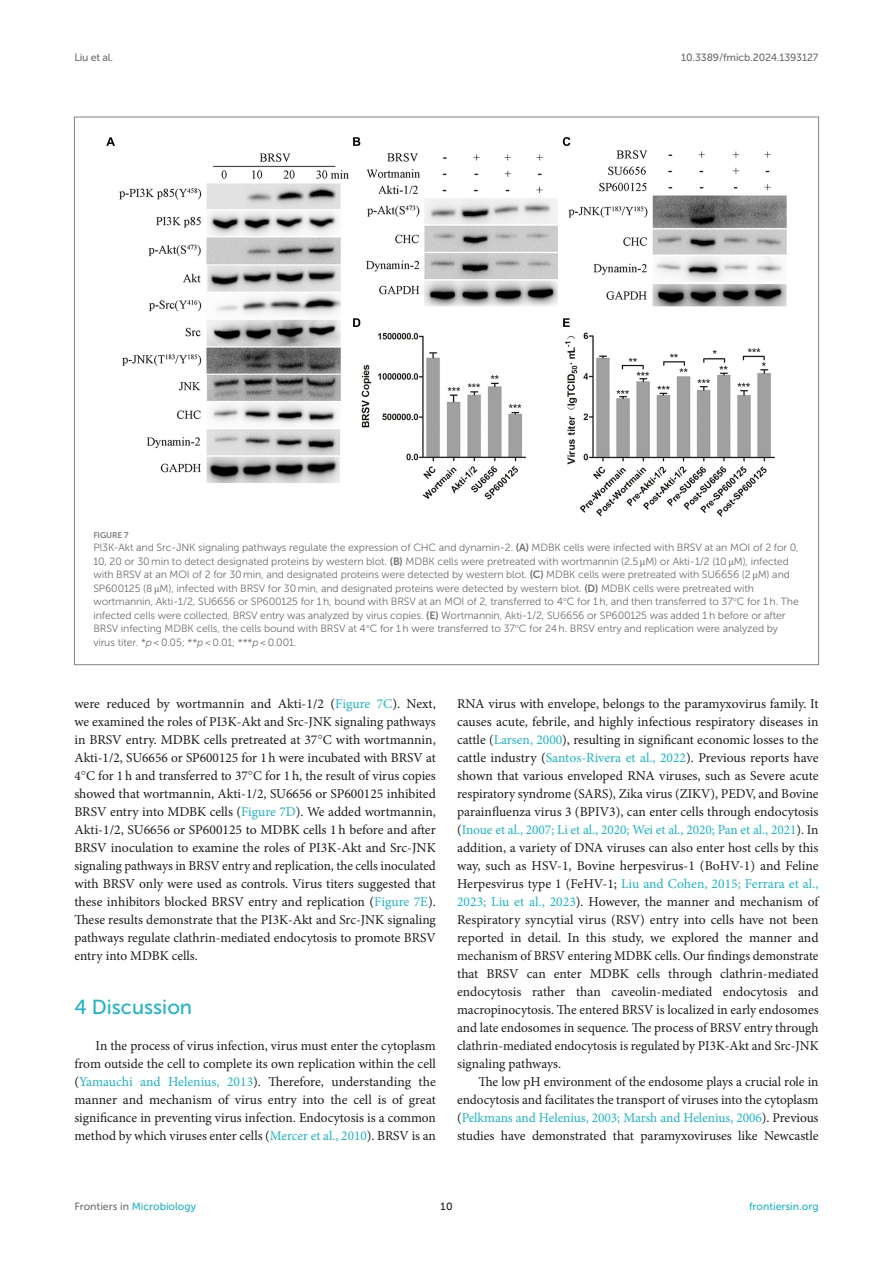
<style>
.page{position:relative;width:893px;height:1263px;background:#fff}
.page>*{position:absolute;margin:0;border:0;box-sizing:border-box;transform-origin:0 0}
.HEAD_1{font:20.25px "Museo Sans 500";color:#1db5c3}
.TEXT_FLUSH{font:13.5px/18px "Minion Pro";color:#1b1c1b;text-align:justify}
.TEXT{font:13.5px/18px "Minion Pro";letter-spacing:-.005em;color:#1b1c1b;text-align:justify}
.FIG_LEG{font:10.5px/13.5px "Museo Sans 300";letter-spacing:-.01em;color:#706f70}
.t1{font:10.5px "Museo Sans 500";color:#1db5c3}
.t2{font:10.5px "Museo Sans 500";letter-spacing:-.015em;color:#706f70}
.t3{font:10.5px "Museo Sans 500";color:#1b1c1b}
.FIG_HD{font:8.25px "Museo Sans 700";letter-spacing:-.01em;color:#7e7f7f}
.s1{font-family:"Museo Sans 700"}
.s2{font-family:"STIX General"}
.s3{font-family:"STIX"}
.s4{font-style:italic}
.s5{color:#1db5c3}
.s6{color:#706f70}
</style>
<div class="page">
<img style="left:106px;top:137px;width:681px;height:380px">
<p class="t2" style="left:74px;top:51px;width:40px">Liu et al.</p>
<p class="t2" style="left:681px;top:51px;width:139px">10.3389/fmicb.2024.1393127</p>
<p class="FIG_HD" style="left:93px;top:530px;width:37px">FIGURE 7</p>
<p class="FIG_LEG" style="left:93px;top:541px;width:707px">PI3K-Akt and Src-JNK signaling pathways regulate the expression of CHC and dynamin-2. <span class="s1">(A)</span> MDBK cells were infected with BRSV at an MOI of 2 for 0, 10, 20 or 30 min to detect designated proteins by western blot. <span class="s1">(B)</span> MDBK cells were pretreated with wortmannin (2.5 <span class="s2">μ</span>M) or Akti-1/2 (10 <span class="s2">μ</span>M), infected with BRSV at an MOI of 2 for 30 min, and designated proteins were detected by western blot. <span class="s1">(C)</span> MDBK cells were pretreated with SU6656 (2 <span class="s2">μ</span>M) and SP600125 (8 <span class="s2">μ</span>M), infected with BRSV for 30 min, and designated proteins were detected by western blot. <span class="s1">(D)</span> MDBK cells were pretreated with wortmannin, Akti-1/2, SU6656 or SP600125 for 1 h, bound with BRSV at an MOI of 2, transferred to 4<span class="s3">°</span>C for 1 h, and then transferred to 37<span class="s3">°</span>C for 1 h. The infected cells were collected, BRSV entry was analyzed by virus copies. <span class="s1">(E)</span> Wortmannin, Akti-1/2, SU6656 or SP600125 was added 1 h before or after BRSV infecting MDBK cells, the cells bound with BRSV at 4<span class="s3">°</span>C for 1 h were transferred to 37<span class="s3">°</span>C for 24 h. BRSV entry and replication were analyzed by virus titer. *<span class="s4">p</span> &lt; 0.05; **<span class="s4">p</span> &lt; 0.01; ***<span class="s4">p</span> &lt; 0.001.</p>
<p class="TEXT_FLUSH" style="left:74px;top:695px;width:363px">were reduced by wortmannin and Akti-1/2 (<span class="s5">Figure 7C</span>). Next, we examined the roles of PI3K-Akt and Src-JNK signaling pathways in BRSV entry. MDBK cells pretreated at 37<span class="s3">°</span>C with wortmannin, Akti-1/2, SU6656 or SP600125 for 1h were incubated with BRSV at 4<span class="s3">°</span>C for 1h and transferred to 37<span class="s3">°</span>C for 1h, the result of virus copies showed that wortmannin, Akti-1/2, SU6656 or SP600125 inhibited BRSV entry into MDBK cells (<span class="s5">Figure 7D</span>). We added wortmannin, Akti-1/2, SU6656 or SP600125 to MDBK cells 1h before and after BRSV inoculation to examine the roles of PI3K-Akt and Src-JNK signaling pathways in BRSV entry and replication, the cells inoculated with BRSV only were used as controls. Virus titers suggested that these inhibitors blocked BRSV entry and replication (<span class="s5">Figure 7E</span>).<br>These results demonstrate that the PI3K-Akt and Src-JNK signaling pathways regulate clathrin-mediated endocytosis to promote BRSV entry into MDBK cells.</p>
<p class="HEAD_1" style="left:74px;top:996px;width:119px">4 Discussion</p>
<p class="TEXT_FLUSH" style="left:74px;top:1037px;width:363px;text-indent:21px">In the process of virus infection, virus must enter the cytoplasm from outside the cell to complete its own replication within the cell (<span class="s5">Yamauchi and Helenius, 2013</span>). Therefore, understanding the manner and mechanism of virus entry into the cell is of great significance in preventing virus infection. Endocytosis is a common method by which viruses enter cells (<span class="s5">Mercer et al., 2010</span>). BRSV is an</p>
<p class="TEXT_FLUSH" style="left:457px;top:695px;width:363px">RNA virus with envelope, belongs to the paramyxovirus family. It causes acute, febrile, and highly infectious respiratory diseases in cattle (<span class="s5">Larsen, 2000</span>), resulting in significant economic losses to the cattle industry (<span class="s5">Santos-Rivera et al., 2022</span>). Previous reports have shown that various enveloped RNA viruses, such as Severe acute respiratory syndrome (SARS), Zika virus (ZIKV), PEDV, and Bovine parainfluenza virus 3 (BPIV3), can enter cells through endocytosis (<span class="s5">Inoue et al., 2007; Li et al., 2020; Wei et al., 2020; Pan et al., 2021</span>). In addition, a variety of DNA viruses can also enter host cells by this way, such as HSV-1, Bovine herpesvirus-1 (BoHV-1) and Feline Herpesvirus type 1 (FeHV-1; <span class="s5">Liu and Cohen, 2015; Ferrara et al., 2023; Liu et al., 2023</span>). However, the manner and mechanism of Respiratory syncytial virus (RSV) entry into cells have not been reported in detail. In this study, we explored the manner and mechanism of BRSV entering MDBK cells. Our findings demonstrate that BRSV can enter MDBK cells through clathrin-mediated endocytosis rather than caveolin-mediated endocytosis and macropinocytosis. The entered BRSV is localized in early endosomes and late endosomes in sequence. The process of BRSV entry through clathrin-mediated endocytosis is regulated by PI3K-Akt and Src-JNK signaling pathways.</p>
<p class="TEXT" style="left:457px;top:1073px;width:363px;text-indent:21px">The low pH environment of the endosome plays a crucial role in endocytosis and facilitates the transport of viruses into the cytoplasm (<span class="s5">Pelkmans and Helenius, 2003; Marsh and Helenius, 2006</span>). Previous studies have demonstrated that paramyxoviruses like Newcastle</p>
<p class="t1" style="left:74px;top:1200px;width:123px"><span class="s6">Frontiers in</span> Microbiology</p>
<p class="t3" style="left:440px;top:1200px;width:14px">10</p>
<p class="t1" style="left:749px;top:1200px;width:71px">frontiersin.org</p>
</div>
